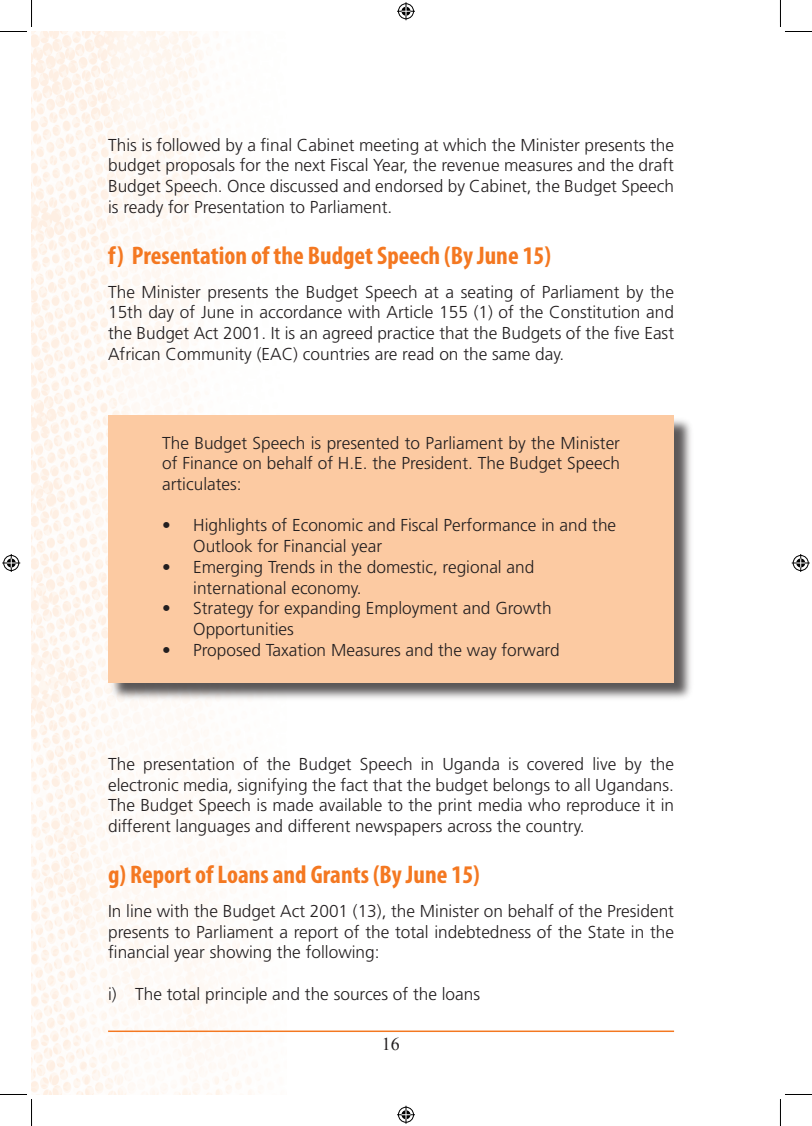
<style>
.page{position:relative;width:812px;height:1126px;background:#fff}
.page>*{position:absolute;margin:0;border:0;box-sizing:border-box;transform-origin:0 0}
.t1{font:700 condensed 25.5px "Myriad Pro";color:#f47821}
.t2{font:18px "Times New Roman";color:#231f20}
.t3{font:300 17.25px/20.7px "Frutiger";color:#231f20;text-align:justify}
</style>
<div class="page">
<img style="left:32px;top:32px;width:254px;height:1062px">
<hr style="left:108px;top:1031px;width:566px;height:1px;background:#f47821">
<div style="left:109px;top:415px;width:585px;height:288px;background:#231f20;opacity:.75"></div>
<div style="left:108px;top:415px;width:566px;height:267px;background:#fccaa2"></div>
<svg style="left:0;top:0;width:32px;height:32px"></svg>
<svg style="left:0;top:1094px;width:32px;height:32px"></svg>
<svg style="left:780px;top:0;width:31px;height:32px"></svg>
<svg style="left:780px;top:1094px;width:31px;height:32px"></svg>
<svg style="left:397px;top:2px;width:18px;height:18px"></svg>
<svg style="left:397px;top:1106px;width:18px;height:18px"></svg>
<svg style="left:2px;top:554px;width:18px;height:18px"></svg>
<svg style="left:791px;top:554px;width:18px;height:18px"></svg>
<p class="t3" style="left:108px;top:135px;width:567px">This is followed by a final Cabinet meeting at which the Minister presents the budget proposals for the next Fiscal Year, the revenue measures and the draft Budget Speech. Once discussed and endorsed by Cabinet, the Budget Speech is ready for Presentation to Parliament.</p>
<h1 class="t1" style="left:108px;top:240px;width:444px">f) Presentation of the Budget Speech (By June 15)</h1>
<p class="t3" style="left:108px;top:282px;width:567px">The Minister presents the Budget Speech at a seating of Parliament by the 15th day of June in accordance with Article 155 (1) of the Constitution and the Budget Act 2001. It is an agreed practice that the Budgets of the five East African Community (EAC) countries are read on the same day.</p>
<p class="t3" style="left:162px;top:433px;width:459px">The Budget Speech is presented to Parliament by the Minister of Finance on behalf of H.E. the President. The Budget Speech articulates:</p>
<p class="t3" style="left:193px;top:515px;width:424px;text-indent:-31px">• Highlights of Economic and Fiscal Performance in and the<br>Outlook for Financial year</p>
<p class="t3" style="left:193px;top:557px;width:342px;text-indent:-31px">• Emerging Trends in the domestic, regional and international economy.</p>
<p class="t3" style="left:193px;top:598px;width:360px;text-indent:-31px">• Strategy for expanding Employment and Growth<br>Opportunities</p>
<p class="t3" style="left:162px;top:640px;width:399px">• Proposed Taxation Measures and the way forward</p>
<p class="t3" style="left:108px;top:754px;width:567px">The presentation of the Budget Speech in Uganda is covered live by the electronic media, signifying the fact that the budget belongs to all Ugandans.<br>The Budget Speech is made available to the print media who reproduce it in different languages and different newspapers across the country.</p>
<h1 class="t1" style="left:108px;top:859px;width:373px">g) Report of Loans and Grants (By June 15)</h1>
<p class="t3" style="left:108px;top:901px;width:567px">In line with the Budget Act 2001 (13), the Minister on behalf of the President presents to Parliament a report of the total indebtedness of the State in the financial year showing the following:</p>
<p class="t3" style="left:108px;top:984px;width:373px">i) The total principle and the sources of the loans</p>
<p class="t2" style="left:381px;top:1032px;width:9px">16</p>
</div>
